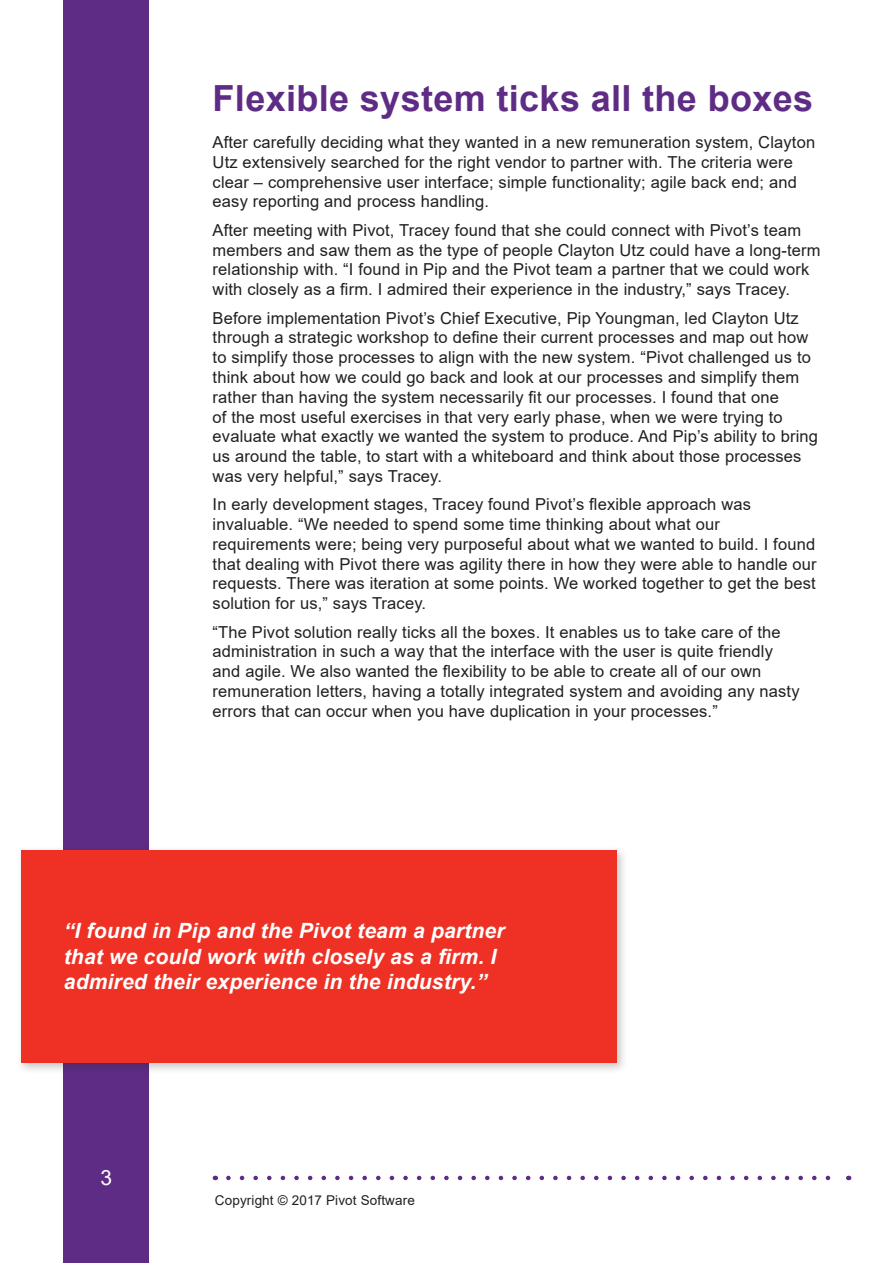
<style>
.page{position:relative;width:893px;height:1263px;background:#fff}
.page>*{position:absolute;margin:0;border:0;box-sizing:border-box;transform-origin:0 0}
.Heading_1{font:700 36px "Arial";letter-spacing:.01em;color:#5e2c84}
.t1{font:italic 700 21px/25.2px "Arial";letter-spacing:.01em;color:#fff}
.t2{font:21px "Arial";color:#fff}
.Body{font:16.5px/19.8px "Arial";letter-spacing:.01em;color:#231f20}
.t3{font:13.5px "Arial";letter-spacing:.01em;color:#231f20}
</style>
<div class="page">
<svg style="left:228px;top:1176px;width:603px;height:4px"></svg>
<div style="left:64px;top:0;width:85px;height:1263px;background:#5e2c84"></div>
<div style="left:16px;top:845px;width:612px;height:229px;background:#231f20;opacity:.25"></div>
<div style="left:21px;top:850px;width:596px;height:213px;background:#ee3124"></div>
<p class="Heading_1" style="left:213px;top:73px;width:602px">Flexible system ticks all the boxes</p>
<p class="Body" style="left:213px;top:132px;width:604px">After carefully deciding what they wanted in a new remuneration system, Clayton Utz extensively searched for the right vendor to partner with. The criteria were clear – comprehensive user interface; simple functionality; agile back end; and easy reporting and process handling.</p>
<p class="Body" style="left:213px;top:220px;width:609px">After meeting with Pivot, Tracey found that she could connect with Pivot’s team members and saw them as the type of people Clayton Utz could have a long-term relationship with. “I found in Pip and the Pivot team a partner that we could work with closely as a firm. I admired their experience in the industry,” says Tracey.</p>
<p class="Body" style="left:213px;top:308px;width:607px">Before implementation Pivot’s Chief Executive, Pip Youngman, led Clayton Utz through a strategic workshop to define their current processes and map out how to simplify those processes to align with the new system. “Pivot challenged us to think about how we could go back and look at our processes and simplify them rather than having the system necessarily fit our processes. I found that one<br>of the most useful exercises in that very early phase, when we were trying to evaluate what exactly we wanted the system to produce. And Pip’s ability to bring us around the table, to start with a whiteboard and think about those processes was very helpful,” says Tracey.</p>
<p class="Body" style="left:213px;top:494px;width:606px">In early development stages, Tracey found Pivot’s flexible approach was invaluable. “We needed to spend some time thinking about what our requirements were; being very purposeful about what we wanted to build. I found that dealing with Pivot there was agility there in how they were able to handle our requests. There was iteration at some points. We worked together to get the best solution for us,” says Tracey.</p>
<p class="Body" style="left:213px;top:622px;width:588px">“The Pivot solution really ticks all the boxes. It enables us to take care of the administration in such a way that the interface with the user is quite friendly and agile. We also wanted the flexibility to be able to create all of our own remuneration letters, having a totally integrated system and avoiding any nasty errors that can occur when you have duplication in your processes.”</p>
<p class="t1" style="left:64px;top:919px;width:442px">“I found in Pip and the Pivot team a partner that we could work with closely as a firm. I admired their experience in the industry.”</p>
<p class="t2" style="left:100px;top:1163px;width:13px">3</p>
<p class="t3" style="left:215px;top:1191px;width:202px">Copyright © 2017 Pivot Software</p>
</div>
